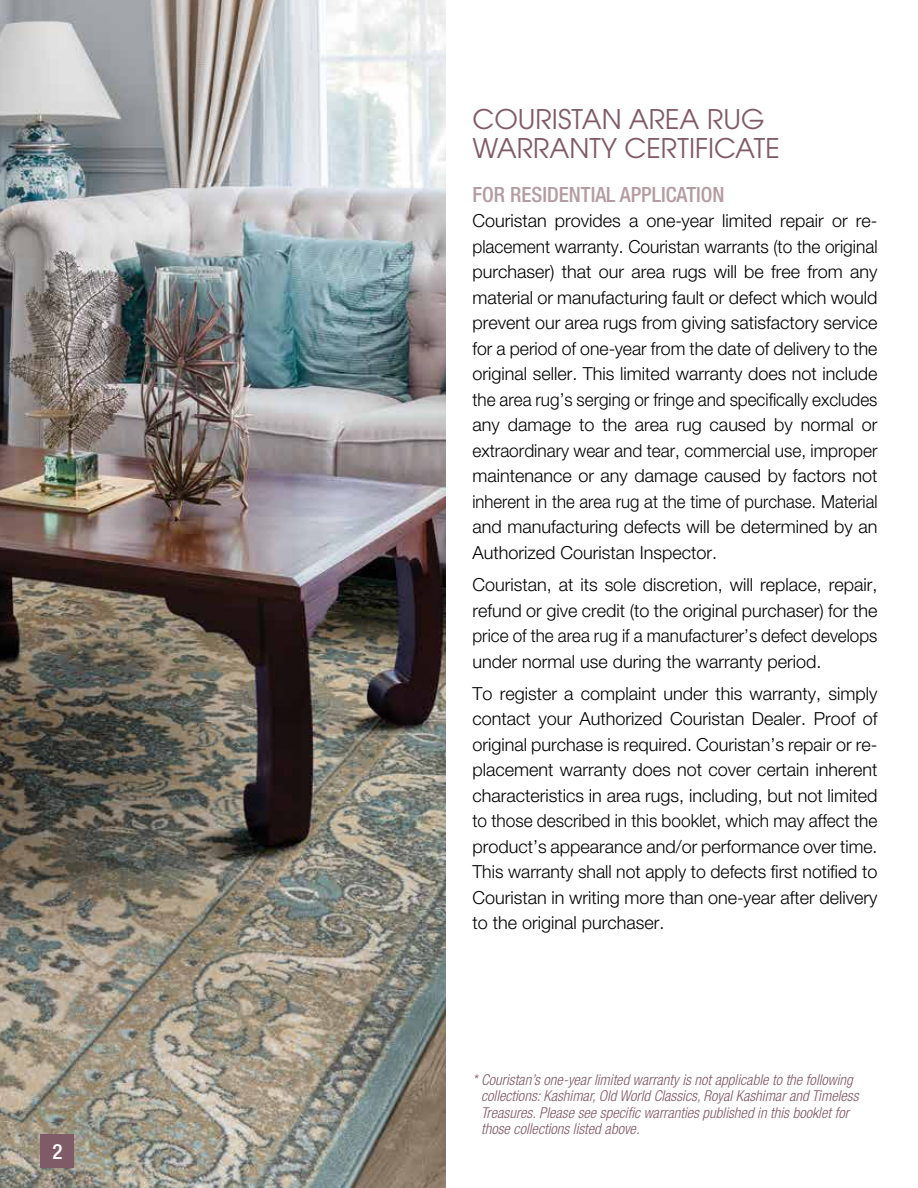
<style>
.page{position:relative;width:918px;height:1188px;background:#fff}
.page>*{position:absolute;margin:0;border:0;box-sizing:border-box;transform-origin:0 0}
.t1{font:27px/28.5px "Avant Garde";color:#7f5b67}
.t2{font:500 condensed 21px "Helvetica Neue";color:#b39da2}
.t3{font:500 condensed 21px "Helvetica Neue";color:#fff}
.t4{font:300 18px/25.5px "Helvetica Neue";color:#000;text-align:justify}
.t5{font:italic 300 condensed 15px/16.5px "Helvetica Neue";color:#7f5b67}
</style>
<div class="page">
<img style="left:0;top:0;width:446px;height:1188px">
<div style="left:40px;top:1134px;width:34px;height:34px;background:#7f5b67"></div>
<p class="t3" style="left:52px;top:1139px;width:12px">2</p>
<h1 class="t1" style="left:472px;top:105px;width:309px">COURISTAN AREA RUG<br>WARRANTY CERTIFICATE</h1>
<p class="t2" style="left:472px;top:182px;width:253px">FOR RESIDENTIAL APPLICATION</p>
<p class="t4" style="left:472px;top:208px;width:407px">Couristan provides a one-year limited repair or re&shy;placement warranty. Couristan warrants (to the original purchaser) that our area rugs will be free from any material or manufacturing fault or defect which would prevent our area rugs from giving satisfactory service for a period of one-year from the date of delivery to the original seller. This limited warranty does not include the area rug’s serging or fringe and specifically excludes any damage to the area rug caused by normal or extraordinary wear and tear, commercial use, improper maintenance or any damage caused by factors not inherent in the area rug at the time of purchase. Material and manufacturing defects will be determined by an Authorized Couristan Inspector.</p>
<p class="t4" style="left:472px;top:571px;width:407px">Couristan, at its sole discretion, will replace, repair, refund or give credit (to the original purchaser) for the price of the area rug if a manufacturer’s defect develops under normal use during the warranty period.</p>
<p class="t4" style="left:472px;top:680px;width:407px">To register a complaint under this warranty, simply contact your Authorized Couristan Dealer. Proof of original purchase is required. Couristan’s repair or re&shy;placement warranty does not cover certain inherent characteristics in area rugs, including, but not limited to those described in this booklet, which may affect the product’s appearance and/or performance over time.<br>This warranty shall not apply to defects first notified to Couristan in writing more than one-year after delivery to the original purchaser.</p>
<p class="t5" style="left:481px;top:1071px;width:379px;text-indent:-9px">* Couristan’s one-year limited warranty is not applicable to the following collections: Kashimar, Old World Classics, Royal Kashimar and Timeless Treasures. Please see specific warranties published in this booklet for those collections listed above.</p>
</div>
